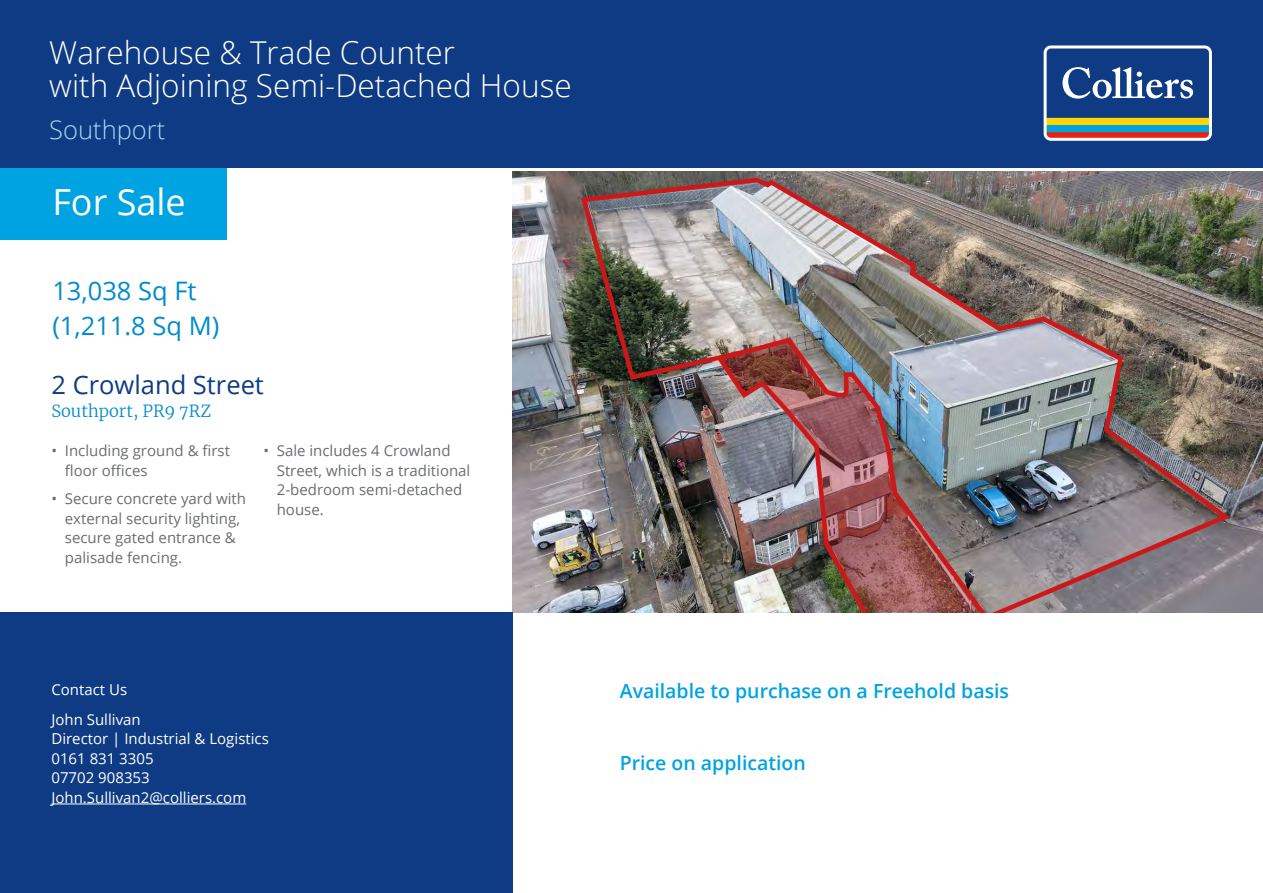
<style>
.page{position:relative;width:1263px;height:893px;background:#fff}
.page>*{position:absolute;margin:0;border:0;box-sizing:border-box;transform-origin:0 0}
.t1{font:36px "Open Sans";color:#fff}
.t2{font:300 31.5px/33px "Open Sans";color:#fff}
.t3{font:25.5px/34.5px "Open Sans";color:#008bcb}
.t4{font:25.5px "Open Sans";color:#0e3b83}
.t5{font:300 25.5px "Open Sans";color:#a7d6f5}
.t6{font:600 19.5px "Open Sans";color:#00a3e1}
.t7{font:300 16.5px "Merriweather";color:#008bcb}
.t8{font:15px/19.5px "Open Sans";color:#6a6d71}
.t9{font:15px/19.5px "Open Sans";color:#fff}
</style>
<div class="page">
<img style="left:512px;top:171px;width:751px;height:441px">
<img style="left:578px;top:175px;width:656px;height:437px">
<div style="left:0;top:167px;width:226px;height:73px;background:#00a3e1"></div>
<div style="left:0;top:0;width:1263px;height:167px;background:#0e3b83"></div>
<div style="left:0;top:612px;width:512px;height:281px;background:#0e3b83"></div>
<hr style="left:51px;top:804px;width:195px;height:1px;background:#fff">
<div style="left:1045px;top:125px;width:165px;height:7px;background:#00a3e1"></div>
<div style="left:1045px;top:118px;width:165px;height:7px;background:#ffd600"></div>
<svg style="left:1048px;top:132px;width:160px;height:5px"></svg>
<svg style="left:1048px;top:49px;width:160px;height:69px"></svg>
<div style="left:1044px;top:45px;width:168px;height:96px;border:3px solid #fff;border-radius:6px"></div>
<img style="left:719px;top:340px;width:263px;height:272px">
<h2 class="t2" style="left:49px;top:35px;width:524px">Warehouse &amp; Trade Counter<br>with Adjoining Semi-Detached House</h2>
<h3 class="t5" style="left:49px;top:112px;width:118px">Southport</h3>
<h1 class="t1" style="left:52px;top:178px;width:135px">For Sale</h1>
<h3 class="t3" style="left:52px;top:273px;width:168px">13,038 Sq Ft (1,211.8 Sq M)</h3>
<h3 class="t4" style="left:51px;top:367px;width:214px">2 Crowland Street</h3>
<p class="t7" style="left:51px;top:400px;width:161px">Southport, PR9 7RZ</p>
<p class="t8" style="left:65px;top:441px;width:167px;text-indent:-13px">• Including ground &amp; first floor offices</p>
<p class="t8" style="left:65px;top:489px;width:183px;text-indent:-13px">• Secure concrete yard with external security lighting, secure gated entrance &amp; palisade fencing.</p>
<p class="t8" style="left:277px;top:441px;width:195px;text-indent:-13px">• Sale includes 4 Crowland<br>Street, which is a traditional<br>2-bedroom semi-detached house.</p>
<p class="t9" style="left:51px;top:674px;width:91px;line-height:30px">Contact Us<br>John Sullivan</p>
<p class="t9" style="left:51px;top:729px;width:219px">Director | Industrial &amp; Logistics<br>0161 831 3305<br>07702 908353<br>John.Sullivan2@colliers.com</p>
<h3 class="t6" style="left:620px;top:678px;width:391px">Available to purchase on a Freehold basis</h3>
<h3 class="t6" style="left:620px;top:750px;width:188px">Price on application</h3>
</div>
